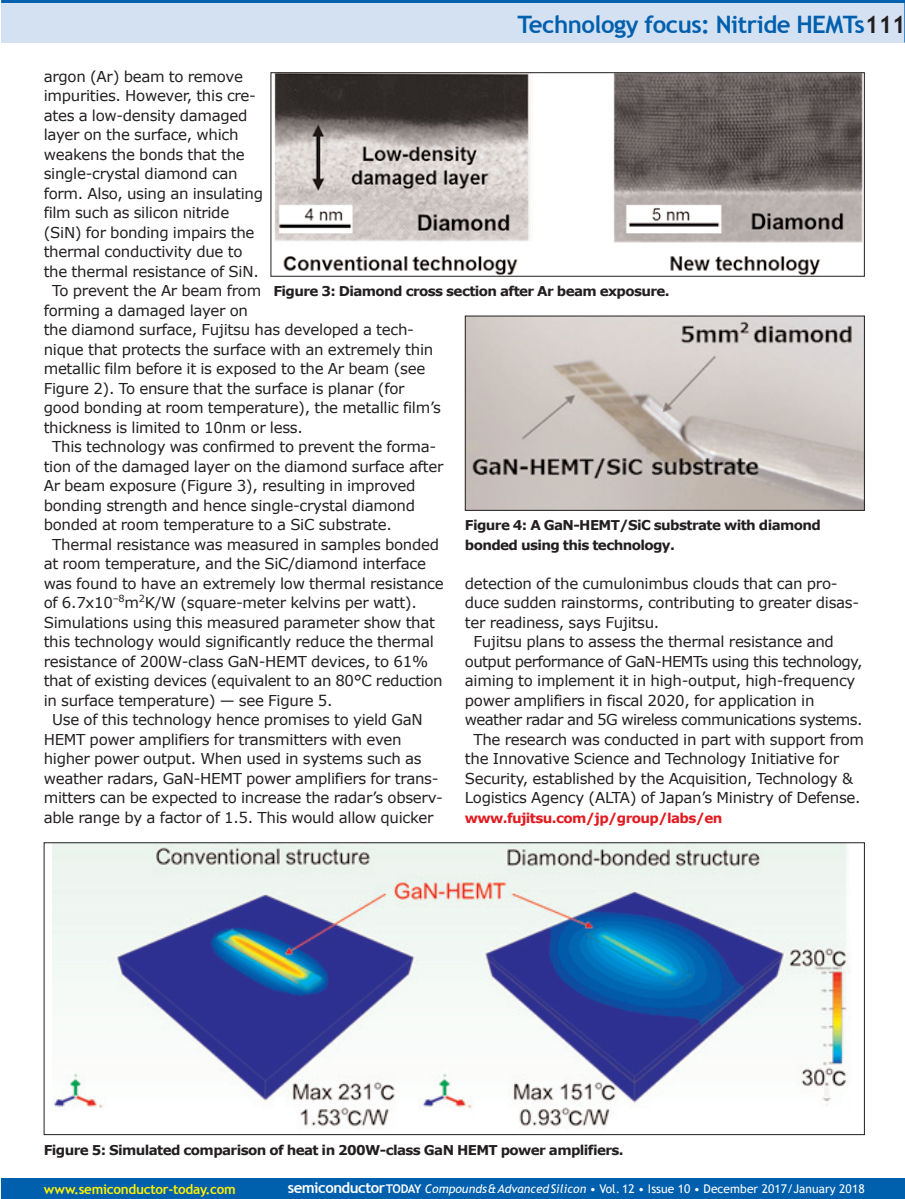
<style>
.page{position:relative;width:905px;height:1199px;background:#fff}
.page>*{position:absolute;margin:0;border:0;box-sizing:border-box;transform-origin:0 0}
.t1{font:700 24px "Trebuchet MS";letter-spacing:-.02em;color:#0160ae}
.t2{font:15px "Verdana";letter-spacing:-.02em;color:#231f20}
.t3{font:15px "Verdana";letter-spacing:-.04em;color:#231f20}
.t4{font:700 13.5px/19.5px "Verdana";letter-spacing:-.045em;color:#231f20}
.t5{font:700 13.5px "Verdana";letter-spacing:-.045em;color:#e21a21}
.t6{font:700 13.5px "Trebuchet MS";letter-spacing:-.02em;color:#fff101}
.t7{font:12px "Trebuchet MS";letter-spacing:.005em;color:#fff}
.s1{color:#231f20}
.s2{font-weight:700;font-size:15px}
.s3{font-weight:700}
.s4{font-style:italic}
</style>
<div class="page">
<img style="left:274px;top:74px;width:588px;height:201px">
<div style="left:270px;top:72px;width:594px;height:205px;border:1px solid #231f20"></div>
<div style="left:1px;top:0;width:903px;height:43px;background:#d4e1f2"></div>
<hr style="left:904px;top:0;width:1px;height:43px;background:#0160ae">
<hr style="left:1px;top:0;width:903px;height:3px;background:#0160ae">
<div style="left:1px;top:1178px;width:903px;height:20px;background:#0160ae"></div>
<img style="left:52px;top:844px;width:798px;height:283px">
<img style="left:467px;top:318px;width:395px;height:191px">
<div style="left:465px;top:316px;width:399px;height:195px;border:1px solid #231f20"></div>
<p class="t1" style="left:517px;top:10px;width:390px">Technology focus: Nitride HEMTs<span class="s1">111</span></p>
<p class="t2" style="left:44px;top:66px;width:201px">argon (Ar) beam to remove</p>
<p class="t2" style="left:44px;top:86px;width:214px">impurities. However, this cre-</p>
<p class="t2" style="left:44px;top:105px;width:205px">ates a low-density damaged</p>
<p class="t2" style="left:44px;top:125px;width:196px">layer on the surface, which</p>
<p class="t2" style="left:44px;top:144px;width:202px">weakens the bonds that the</p>
<p class="t2" style="left:44px;top:164px;width:195px">single-crystal diamond can</p>
<p class="t2" style="left:44px;top:183px;width:221px">form. Also, using an insulating</p>
<p class="t2" style="left:44px;top:203px;width:187px">film such as silicon nitride</p>
<p class="t2" style="left:44px;top:222px;width:212px">(SiN) for bonding impairs the</p>
<p class="t2" style="left:44px;top:242px;width:200px">thermal conductivity due to</p>
<p class="t2" style="left:44px;top:261px;width:216px">the thermal resistance of SiN.</p>
<p class="t2" style="left:52px;top:281px;width:210px">To prevent the Ar beam from</p>
<p class="t2" style="left:44px;top:300px;width:206px">forming a damaged layer on</p>
<p class="t2" style="left:44px;top:320px;width:372px">the diamond surface, Fujitsu has developed a tech-</p>
<p class="t2" style="left:44px;top:339px;width:391px">nique that protects the surface with an extremely thin</p>
<p class="t2" style="left:44px;top:359px;width:383px">metallic film before it is exposed to the Ar beam (see</p>
<p class="t2" style="left:44px;top:378px;width:362px">Figure 2). To ensure that the surface is planar (for</p>
<p class="t2" style="left:44px;top:398px;width:399px">good bonding at room temperature), the metallic film’s</p>
<p class="t2" style="left:44px;top:417px;width:261px">thickness is limited to 10nm or less.</p>
<p class="t2" style="left:52px;top:437px;width:385px">This technology was confirmed to prevent the forma-</p>
<p class="t2" style="left:44px;top:456px;width:401px">tion of the damaged layer on the diamond surface after</p>
<p class="t2" style="left:44px;top:476px;width:373px">Ar beam exposure (Figure 3), resulting in improved</p>
<p class="t2" style="left:44px;top:495px;width:373px">bonding strength and hence single-crystal diamond</p>
<p class="t2" style="left:44px;top:515px;width:350px">bonded at room temperature to a SiC substrate.</p>
<p class="t2" style="left:52px;top:534px;width:388px">Thermal resistance was measured in samples bonded</p>
<p class="t2" style="left:44px;top:554px;width:384px">at room temperature, and the SiC/diamond interface</p>
<p class="t2" style="left:44px;top:573px;width:401px">was found to have an extremely low thermal resistance</p>
<p class="t2" style="left:44px;top:593px;width:375px">of 6.7x10<sup>–8</sup>m<sup>2</sup>K/W (square-meter kelvins per watt).</p>
<p class="t2" style="left:44px;top:612px;width:393px">Simulations using this measured parameter show that</p>
<p class="t2" style="left:44px;top:632px;width:391px">this technology would significantly reduce the thermal</p>
<p class="t2" style="left:44px;top:651px;width:386px">resistance of 200W-class GaN-HEMT devices, to 61%</p>
<p class="t2" style="left:44px;top:671px;width:400px">that of existing devices (equivalent to an 80°C reduction</p>
<p class="t2" style="left:44px;top:690px;width:290px">in surface temperature) — see Figure 5.</p>
<p class="t2" style="left:52px;top:710px;width:372px">Use of this technology hence promises to yield GaN</p>
<p class="t2" style="left:44px;top:729px;width:359px">HEMT power amplifiers for transmitters with even</p>
<p class="t2" style="left:44px;top:749px;width:379px">higher power output. When used in systems such as</p>
<p class="t2" style="left:44px;top:768px;width:396px">weather radars, GaN-HEMT power amplifiers for trans-</p>
<p class="t2" style="left:44px;top:788px;width:401px">mitters can be expected to increase the radar’s observ-</p>
<p class="t2" style="left:44px;top:807px;width:391px">able range by a factor of 1.5. This would allow quicker</p>
<p class="t4" style="left:273px;top:281px;width:398px">Figure 3: Diamond cross section after Ar beam exposure.</p>
<p class="t4" style="left:465px;top:515px;width:357px">Figure 4: A GaN-HEMT/SiC substrate with diamond bonded using this technology.</p>
<p class="t2" style="left:465px;top:573px;width:374px">detection of the cumulonimbus clouds that can pro-</p>
<p class="t2" style="left:465px;top:593px;width:396px">duce sudden rainstorms, contributing to greater disas-</p>
<p class="t2" style="left:465px;top:612px;width:196px">ter readiness, says Fujitsu.</p>
<p class="t2" style="left:473px;top:632px;width:362px">Fujitsu plans to assess the thermal resistance and</p>
<p class="t3" style="left:465px;top:651px;width:399px">output performance of GaN-HEMTs using this technology,</p>
<p class="t2" style="left:465px;top:671px;width:392px">aiming to implement it in high-output, high-frequency</p>
<p class="t2" style="left:465px;top:690px;width:351px">power amplifiers in fiscal 2020, for application in</p>
<p class="t3" style="left:465px;top:710px;width:399px">weather radar and 5G wireless communications systems.</p>
<p class="t2" style="left:473px;top:729px;width:392px">The research was conducted in part with support from</p>
<p class="t2" style="left:465px;top:749px;width:375px">the Innovative Science and Technology Initiative for</p>
<p class="t2" style="left:465px;top:768px;width:389px">Security, established by the Acquisition, Technology &amp;</p>
<p class="t2" style="left:465px;top:788px;width:397px">Logistics Agency (ALTA) of Japan’s Ministry of Defense.</p>
<p class="t5" style="left:465px;top:809px;width:259px">www.fujitsu.com/jp/group/labs/en</p>
<p class="t4" style="left:44px;top:1139px;width:581px">Figure 5: Simulated comparison of heat in 200W-class GaN HEMT power amplifiers.</p>
<p class="t6" style="left:44px;top:1180px;width:194px">www.semiconductor-today.com</p>
<p class="t7" style="left:288px;top:1181px;width:578px"><span class="s2">semiconductor</span><span class="s3">TODAY</span> <span class="s4">Compounds&amp;AdvancedSilicon</span> • Vol. 12 • Issue 10 • December 2017/January 2018</p>
</div>
